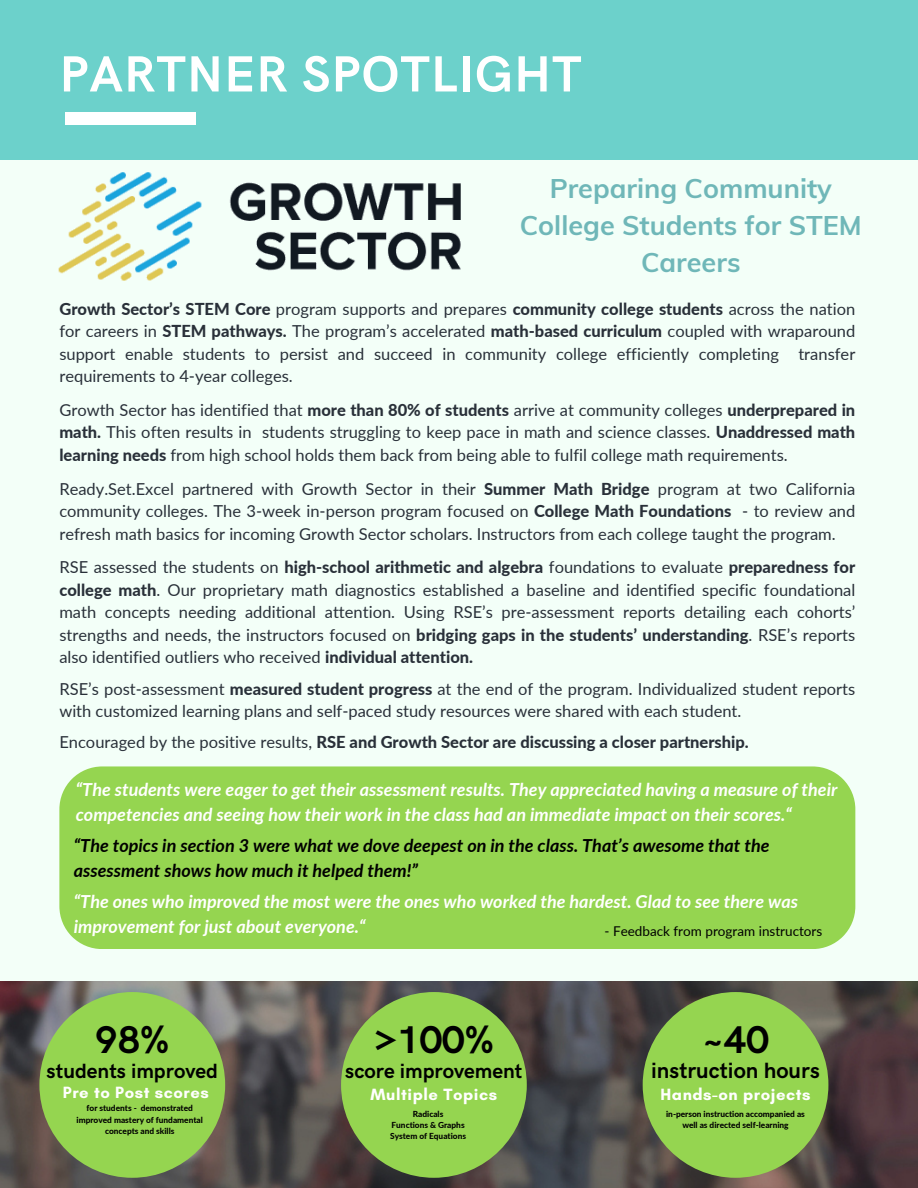
<style>
.page{position:relative;width:918px;height:1188px;background:#f3fff8}
.page>*{position:absolute;margin:0;border:0;box-sizing:border-box;transform-origin:0 0}
.t1{font:700 51px "HK Grotesk";letter-spacing:.02em;color:#fff}
.t2{font:700 38.7px "HK Grotesk";color:#000}
.t3{font:700 27px/37.2px "Muli";color:#6fb7b8;text-align:center}
.t4{font:700 22.2px "HK Grotesk";color:#000}
.t5{font:700 20.7px "HK Grotesk";color:#000}
.t6{font:italic 700 18px/24.8px "Lato";color:#fffffe}
.t7{font:italic 700 18px/24.8px "Lato";color:#000}
.t8{font:700 16.65px "Glacial Indifference";letter-spacing:.035em;color:#fffffe}
.t9{font:16.5px/22.5px "Lato";color:#293039;text-align:justify}
.t10{font:13.5px "Lato";color:#000}
.t11{font:800 8.25px/11.1px "Lato";color:#000;text-align:center}
.s1{font-weight:800}
</style>
<div class="page">
<div style="left:0;top:0;width:918px;height:159px;background:#6cd1cb"></div>
<div style="left:66px;top:112px;width:130px;height:12px;background:#fff"></div>
<img style="left:0;top:981px;width:918px;height:207px">
<div style="left:39px;top:992px;width:186px;height:186px;background:#95d550;border-radius:50%"></div>
<div style="left:643px;top:992px;width:185px;height:186px;background:#95d550;border-radius:50%"></div>
<div style="left:341px;top:992px;width:186px;height:186px;background:#95d550;border-radius:50%"></div>
<img style="left:58px;top:172px;width:403px;height:109px">
<div style="left:59px;top:766px;width:796px;height:183px;background:#95d550"></div>
<h5 class="t1" style="left:59px;top:46px;width:524px">PARTNER SPOTLIGHT</h5>
<h2 class="t3" style="left:520px;top:169px;width:344px">Preparing Community<br>College Students for STEM<br>Careers</h2>
<h5 class="t9" style="left:59px;top:297px;width:797px"><span class="s1">Growth Sector’s STEM Core</span> program supports and prepares <span class="s1">community college students</span> across the nation for careers in <span class="s1">STEM pathways.</span> The program’s accelerated <span class="s1">math-based curriculum</span> coupled with wraparound support enable students to persist and succeed in community college efficiently completing transfer requirements to 4-year colleges.</h5>
<h5 class="t9" style="left:59px;top:398px;width:797px">Growth Sector has identified that <span class="s1">more than 80% of students</span> arrive at community colleges <span class="s1">underprepared in math.</span> This often results in students struggling to keep pace in math and science classes. <span class="s1">Unaddressed math learning needs</span> from high school holds them back from being able to fulfil college math requirements.</h5>
<h5 class="t9" style="left:59px;top:477px;width:797px">Ready.Set.Excel partnered with Growth Sector in their <span class="s1">Summer Math Bridge</span> program at two California community colleges. The 3-week in-person program focused on <span class="s1">College Math Foundations</span> - to review and refresh math basics for incoming Growth Sector scholars. Instructors from each college taught the program.</h5>
<h5 class="t9" style="left:59px;top:556px;width:797px">RSE assessed the students on <span class="s1">high-school arithmetic and algebra</span> foundations to evaluate <span class="s1">preparedness for college math</span>. Our proprietary math diagnostics established a baseline and identified specific foundational math concepts needing additional attention. Using RSE’s pre-assessment reports detailing each cohorts’ strengths and needs, the instructors focused on <span class="s1">bridging gaps in the students’ understanding</span>. RSE’s reports</h5>
<h5 class="t9" style="left:59px;top:641px;width:797px;line-height:31.5px">also identified outliers who received <span class="s1">individual attention.<br></span>RSE’s post-assessment <span class="s1">measured student progress</span> at the end of the program. Individualized student reports</h5>
<h5 class="t9" style="left:59px;top:696px;width:691px;line-height:30.3px">with customized learning plans and self-paced study resources were shared with each student.<br>Encouraged by the positive results, <span class="s1">RSE and Growth Sector are discussing a closer partnership.</span></h5>
<h4 class="t6" style="left:76px;top:777px;width:763px">“The students were eager to get their assessment results. They appreciated having a measure of their competencies and seeing how their work in the class had an immediate impact on their scores.“</h4>
<p class="t7" style="left:74px;top:833px;width:697px">“The topics in section 3 were what we dove deepest on in the class. That’s awesome that the assessment shows how much it helped them!”</p>
<p class="t6" style="left:74px;top:889px;width:726px">“The ones who improved the most were the ones who worked the hardest. Glad to see there was improvement for just about everyone.“</p>
<p class="t10" style="left:605px;top:923px;width:219px">- Feedback from program instructors</p>
<p class="t2" style="left:95px;top:1018px;width:76px">98%</p>
<p class="t5" style="left:47px;top:1059px;width:173px">students improved</p>
<h4 class="t11" style="left:77px;top:1103px;width:128px">for students - demonstrated improved mastery of fundamental concepts and skills</h4>
<h4 class="t8" style="left:63px;top:1082px;width:148px">Pre to Post scores</h4>
<p class="t2" style="left:374px;top:1018px;width:121px">&gt;100%</p>
<p class="t5" style="left:345px;top:1059px;width:179px">score improvement</p>
<p class="t8" style="left:371px;top:1084px;width:128px">Multiple Topics</p>
<h3 class="t11" style="left:413px;top:1108px;width:32px">Radicals</h3>
<h4 class="t11" style="left:392px;top:1119px;width:75px">Functions &amp; Graphs</h4>
<p class="t11" style="left:390px;top:1130px;width:77px">System of Equations</p>
<h4 class="t2" style="left:702px;top:1018px;width:68px">~40</h4>
<h4 class="t4" style="left:651px;top:1058px;width:170px">instruction hours</h4>
<p class="t11" style="left:666px;top:1108px;width:140px">in-person instruction accompanied as well as directed self-learning</p>
<h3 class="t8" style="left:661px;top:1084px;width:152px">Hands-on projects</h3>
</div>
